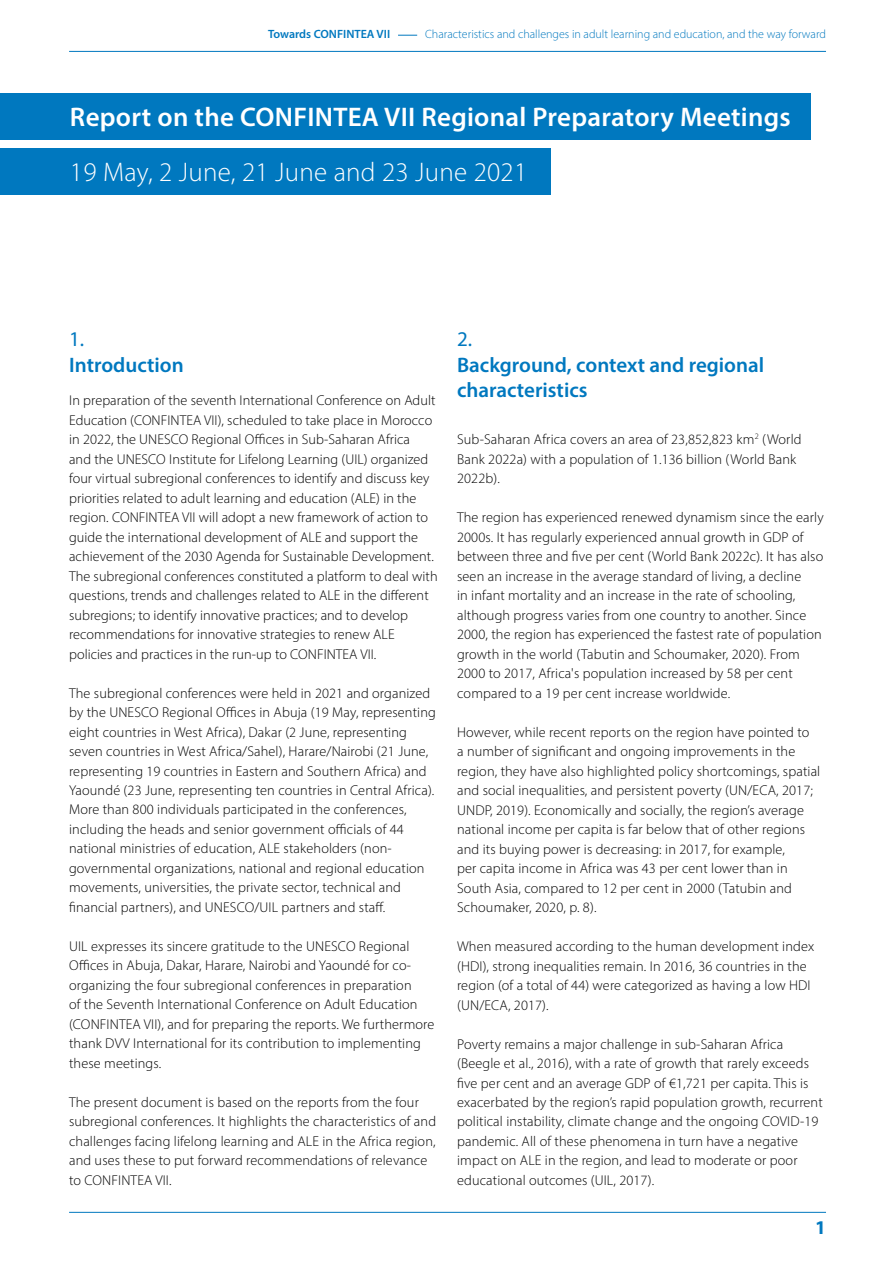
<style>
.page{position:relative;width:893px;height:1263px;background:#fff}
.page>*{position:absolute;margin:0;border:0;box-sizing:border-box;transform-origin:0 0}
.t1{font:600 27px "Myriad Pro";letter-spacing:.005em;color:#fff}
.t2{font:300 27px "Myriad Pro";letter-spacing:.01em;color:#fff}
.t3{font:600 21px/25.2px "Myriad Pro";color:#0078bf}
.t4{font:21px "Myriad Pro";color:#0078bf}
.t5{font:700 19.5px "Myriad Pro";color:#0078bf}
.t6{font:300 14.25px/19.5px "Myriad Pro";letter-spacing:.01em;color:#000}
.t7{font:300 12px "Myriad Pro";color:#0078bf}
.t8{font:600 12px "Myriad Pro";color:#0078bf}
</style>
<div class="page">
<hr style="left:69px;top:51px;width:757px;height:1px;background:#0078bf">
<svg style="left:398px;top:35px;width:19px;height:1px"></svg>
<hr style="left:69px;top:1212px;width:757px;height:1px;background:#0078bf">
<div style="left:0;top:94px;width:810px;height:46px;background:#0078bf"></div>
<div style="left:0;top:148px;width:551px;height:46px;background:#0078bf"></div>
<p class="t8" style="left:268px;top:27px;width:124px">Towards CONFINTEA VII</p>
<p class="t7" style="left:425px;top:27px;width:402px">Characteristics and challenges in adult learning and education, and the way forward</p>
<h1 class="t1" style="left:70px;top:100px;width:722px">Report on the CONFINTEA VII Regional Preparatory Meetings</h1>
<h1 class="t2" style="left:70px;top:156px;width:459px">19 May, 2 June, 21 June and 23 June 2021</h1>
<h1 class="t1" style="left:170px;top:103px;width:599px">f the CONFINTEA VII Regional Preparatory Meetings</h1>
<h1 class="t2" style="left:69px;top:155px;width:89px">23 June,</h1>
<h2 class="t4" style="left:69px;top:326px;width:17px">1.</h2>
<h2 class="t3" style="left:69px;top:351px;width:116px">Introduction</h2>
<p class="t6" style="left:69px;top:390px;width:370px">In preparation of the seventh International Conference on Adult Education (CONFINTEA VII), scheduled to take place in Morocco in 2022, the UNESCO Regional Offices in Sub-Saharan Africa<br>and the UNESCO Institute for Lifelong Learning (UIL) organized four virtual subregional conferences to identify and discuss key priorities related to adult learning and education (ALE) in the region. CONFINTEA VII will adopt a new framework of action to guide the international development of ALE and support the achievement of the 2030 Agenda for Sustainable Development.<br>The subregional conferences constituted a platform to deal with questions, trends and challenges related to ALE in the different subregions; to identify innovative practices; and to develop recommendations for innovative strategies to renew ALE policies and practices in the run-up to CONFINTEA VII.</p>
<p class="t6" style="left:69px;top:683px;width:368px">The subregional conferences were held in 2021 and organized by the UNESCO Regional Offices in Abuja (19 May, representing eight countries in West Africa), Dakar (2 June, representing seven countries in West Africa/Sahel), Harare/Nairobi (21 June, representing 19 countries in Eastern and Southern Africa) and Yaoundé (23 June, representing ten countries in Central Africa).<br>More than 800 individuals participated in the conferences, including the heads and senior government officials of 44 national ministries of education, ALE stakeholders (non&shy;governmental organizations, national and regional education movements, universities, the private sector, technical and financial partners), and UNESCO/UIL partners and staff.</p>
<p class="t6" style="left:69px;top:936px;width:367px">UIL expresses its sincere gratitude to the UNESCO Regional Offices in Abuja, Dakar, Harare, Nairobi and Yaoundé for co&shy;organizing the four subregional conferences in preparation<br>of the Seventh International Conference on Adult Education (CONFINTEA VII), and for preparing the reports. We furthermore thank DVV International for its contribution to implementing these meetings.</p>
<p class="t6" style="left:69px;top:1092px;width:368px">The present document is based on the reports from the four subregional conferences. It highlights the characteristics of and challenges facing lifelong learning and ALE in the Africa region, and uses these to put forward recommendations of relevance to CONFINTEA VII.</p>
<h2 class="t4" style="left:457px;top:326px;width:17px">2.</h2>
<h2 class="t3" style="left:457px;top:351px;width:308px">Background, context and regional characteristics</h2>
<p class="t6" style="left:457px;top:429px;width:346px">Sub-Saharan Africa covers an area of 23,852,823 km<sup>2</sup> (World<br>Bank 2022a) with a population of 1.136 billion (World Bank<br>2022b).</p>
<p class="t6" style="left:457px;top:507px;width:368px">The region has experienced renewed dynamism since the early 2000s. It has regularly experienced annual growth in GDP of between three and five per cent (World Bank 2022c). It has also seen an increase in the average standard of living, a decline<br>in infant mortality and an increase in the rate of schooling, although progress varies from one country to another. Since 2000, the region has experienced the fastest rate of population growth in the world (Tabutin and Schoumaker, 2020). From 2000 to 2017, Africa's population increased by 58 per cent compared to a 19 per cent increase worldwide.</p>
<p class="t6" style="left:457px;top:722px;width:365px">However, while recent reports on the region have pointed to<br>a number of significant and ongoing improvements in the region, they have also highlighted policy shortcomings, spatial and social inequalities, and persistent poverty (UN/ECA, 2017; UNDP, 2019). Economically and socially, the region’s average national income per capita is far below that of other regions and its buying power is decreasing: in 2017, for example,<br>per capita income in Africa was 43 per cent lower than in South Asia, compared to 12 per cent in 2000 (Tatubin and Schoumaker, 2020, p. 8).</p>
<p class="t6" style="left:457px;top:936px;width:359px">When measured according to the human development index (HDI), strong inequalities remain. In 2016, 36 countries in the region (of a total of 44) were categorized as having a low HDI (UN/ECA, 2017).</p>
<p class="t6" style="left:457px;top:1034px;width:367px">Poverty remains a major challenge in sub-Saharan Africa (Beegle et al., 2016), with a rate of growth that rarely exceeds five per cent and an average GDP of €1,721 per capita. This is exacerbated by the region’s rapid population growth, recurrent political instability, climate change and the ongoing COVID-19 pandemic. All of these phenomena in turn have a negative impact on ALE in the region, and lead to moderate or poor educational outcomes (UIL, 2017).</p>
<h3 class="t5" style="left:815px;top:1215px;width:12px">1</h3>
</div>
